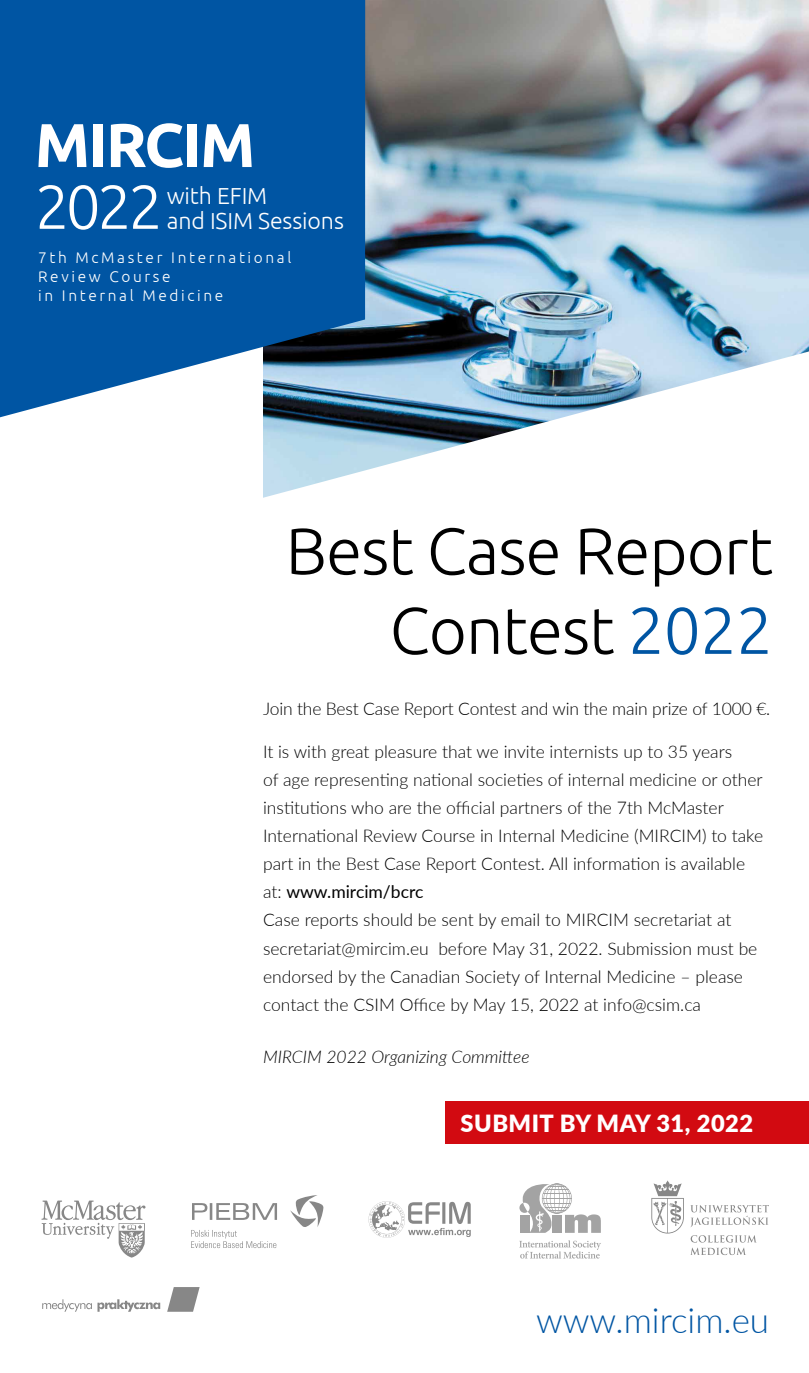
<style>
.page{position:relative;width:809px;height:1373px;background:#fff}
.page>*{position:absolute;margin:0;border:0;box-sizing:border-box;transform-origin:0 0}
.t1{font:300 65.8px/79.5px "Ubuntu";letter-spacing:-.015em;color:#000;text-align:right}
.t2{font:700 61.77px "Ubuntu";letter-spacing:-.03em;color:#fff}
.t3{font:300 61.77px "Ubuntu";color:#fff}
.t4{font:300 35px "Lato";color:#0055a3}
.t5{font:900 23.62px "Lato";letter-spacing:.02em;color:#fff}
.t6{font:300 23.1px/25.4px "Ubuntu";letter-spacing:-.005em;color:#fff}
.t7{font:300 17.5px/28px "Lato";color:#000}
.t8{font:italic 300 17.5px "Lato";color:#000}
.t9{font:300 15.4px/19.1px "Ubuntu";letter-spacing:.17em;color:#fff}
.s1{color:#0055a3}
.s2{font-weight:400}
</style>
<div class="page">
<img style="left:365px;top:0;width:444px;height:351px">
<svg style="left:0;top:351px;width:809px;height:147px"></svg>
<svg style="left:0;top:0;width:365px;height:417px;background:#135fa5"></svg>
<svg style="left:41px;top:1200px;width:104px;height:57px"></svg>
<svg style="left:290px;top:1195px;width:33px;height:32px"></svg>
<svg style="left:191px;top:1230px;width:85px;height:17px"></svg>
<svg style="left:192px;top:1203px;width:85px;height:16px"></svg>
<svg style="left:167px;top:1287px;width:33px;height:24px"></svg>
<svg style="left:42px;top:1299px;width:118px;height:12px"></svg>
<svg style="left:368px;top:1201px;width:103px;height:36px"></svg>
<svg style="left:519px;top:1240px;width:82px;height:18px"></svg>
<svg style="left:519px;top:1183px;width:82px;height:49px"></svg>
<svg style="left:651px;top:1180px;width:33px;height:53px"></svg>
<svg style="left:690px;top:1205px;width:79px;height:21px"></svg>
<svg style="left:690px;top:1235px;width:66px;height:19px"></svg>
<div style="left:446px;top:1100px;width:363px;height:43px;background:#d20a11"></div>
<h2 class="t2" style="left:35px;top:108px;width:222px">MIRCIM</h2>
<h2 class="t3" style="left:35px;top:169px;width:130px">2022</h2>
<p class="t9" style="left:38px;top:247px;width:255px">7th McMaster International<br>Review Course<br>in Internal Medicine</p>
<h3 class="t6" style="left:167px;top:182px;width:179px">with EFIM<br>and ISIM Sessions</h3>
<h1 class="t1" style="left:286px;top:509px;width:489px">Best Case Report<br>Contest <span class="s1">2022</span></h1>
<p class="t7" style="left:263px;top:694px;width:509px">Join the Best Case Report Contest and win the main prize of 1000 €.</p>
<p class="t7" style="left:263px;top:737px;width:501px">It is with great pleasure that we invite internists up to 35 years<br>of age representing national societies of internal medicine or other institutions who are the official partners of the 7th McMaster International Review Course in Internal Medicine (MIRCIM) to take part in the Best Case Report Contest. All information is available at: <span class="s2">www.mircim/bcrc<br></span>Case reports should be sent by email to MIRCIM secretariat at secretariat@mircim.eu before May 31, 2022. Submission must be endorsed by the Canadian Society of Internal Medicine – please contact the CSIM Office by May 15, 2022 at info@csim.ca</p>
<p class="t8" style="left:263px;top:1044px;width:268px">MIRCIM 2022 Organizing Committee</p>
<h3 class="t5" style="left:460px;top:1105px;width:294px">SUBMIT BY MAY 31, 2022</h3>
<h3 class="t4" style="left:536px;top:1295px;width:235px">www.mircim.eu</h3>
</div>
